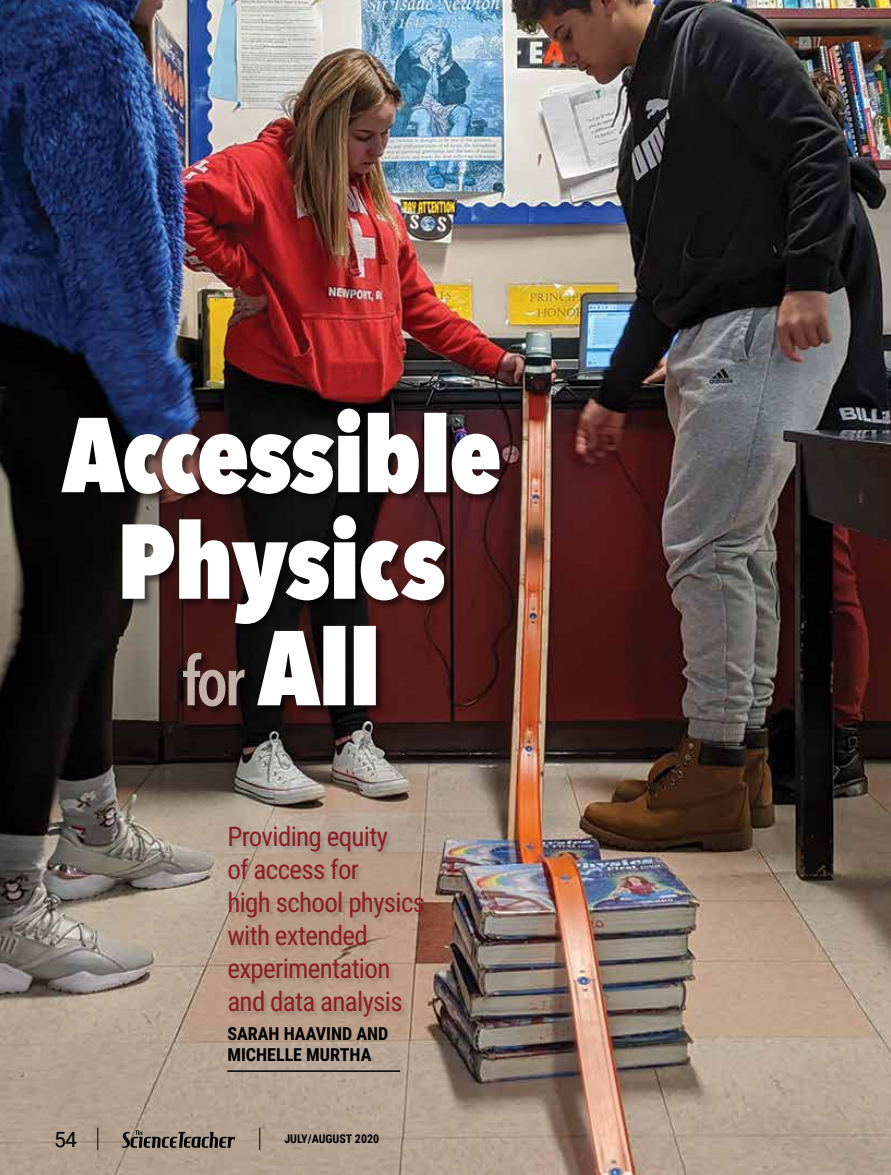
<style>
.page{position:relative;width:891px;height:1175px;background:#fff}
.page>*{position:absolute;margin:0;border:0;box-sizing:border-box;transform-origin:0 0}
.t1{font:27px/33px "Roboto Condensed";letter-spacing:-.025em;color:#8b1d23}
.t2{font:21px "Roboto";color:#000}
.t3{font:700 18px/21px "Roboto Condensed";color:#000}
.t4{font:700 12px "Roboto Condensed";color:#000}
</style>
<div class="page">
<img style="left:0;top:0;width:891px;height:1174px">
<div style="left:228px;top:826px;width:202px;height:197px;background:#000;opacity:.15"></div>
<div style="left:257px;top:625px;width:128px;height:90px;background:#000;opacity:.51"></div>
<div style="left:183px;top:652px;width:71px;height:64px;background:#000;opacity:.51"></div>
<div style="left:122px;top:514px;width:333px;height:119px;background:#000;opacity:.51"></div>
<svg style="left:122px;top:515px;width:324px;height:191px"></svg>
<div style="left:61px;top:408px;width:448px;height:95px;background:#000;opacity:.51"></div>
<svg style="left:61px;top:408px;width:439px;height:86px"></svg>
<hr style="left:227px;top:1070px;width:173px;height:1px;background:#000">
<svg style="left:122px;top:1130px;width:113px;height:17px;background:#74695d"></svg>
<svg style="left:97px;top:1127px;width:1px;height:23px"></svg>
<svg style="left:259px;top:1127px;width:1px;height:23px"></svg>
<p class="t1" style="left:227px;top:819px;width:199px">Providing equity<br>of access for<br>high school physics with extended experimentation and data analysis</p>
<p class="t3" style="left:227px;top:1022px;width:162px">SARAH HAAVIND AND<br>MICHELLE MURTHA</p>
<p class="t2" style="left:54px;top:1124px;width:25px">54</p>
<p class="t4" style="left:284px;top:1130px;width:96px">JULY/AUGUST 2020</p>
</div>
